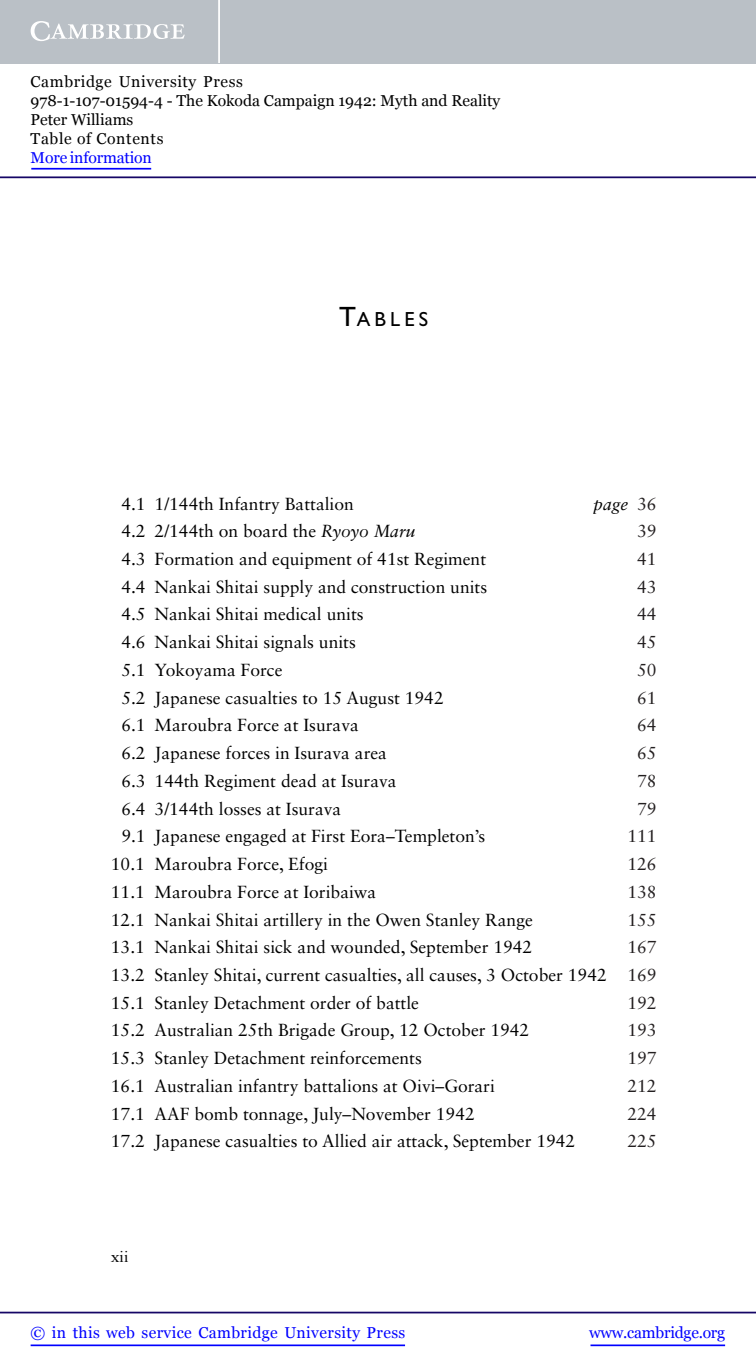
<style>
.page{position:relative;width:756px;height:1371px;background:#fff}
.page>*{position:absolute;margin:0;border:0;box-sizing:border-box;transform-origin:0 0}
.t1{font:20.47px "Gill Sans Std";color:#000}
.t2{font:17.5px/27.7px "Sabon LT Std";color:#000;text-align:justify}
.t3{font:17.5px "Sabon LT Std";color:#231f20}
.t4{font:italic 17.5px "Sabon LT Std";color:#000}
.t5{font:15.75px/18.9px "Georgia";color:#000}
.t6{font:15.75px "Georgia";letter-spacing:.025em;color:#00f}
.t7{font:15.75px "Georgia";letter-spacing:-.015em;color:#00f}
.t8{font:15.75px "Georgia";letter-spacing:-.01em;color:#00f}
.t9{font:15.75px "Sabon LT Std";color:#000}
.s1{font-size:28px}
.s2{font-style:normal;color:#231f20}
.s3{font-style:italic}
.s4{color:#231f20}
</style>
<div class="page">
<hr style="left:591px;top:1344px;width:134px;height:1px;background:#00f">
<hr style="left:0;top:1311px;width:756px;height:2px;background:#150666">
<hr style="left:31px;top:1344px;width:374px;height:1px;background:#00f">
<div style="left:0;top:0;width:756px;height:63px;background:#bac0c6"></div>
<svg style="left:31px;top:21px;width:154px;height:20px"></svg>
<hr style="left:218px;top:0;width:2px;height:63px;background:#fff">
<hr style="left:0;top:176px;width:756px;height:2px;background:#150666">
<hr style="left:31px;top:168px;width:120px;height:1px;background:#00f">
<p class="t5" style="left:31px;top:72px;width:471px">Cambridge University Press<br>978-1-107-01594-4 - The Kokoda Campaign 1942: Myth and Reality<br>Peter Williams<br>Table of Contents</p>
<p class="t8" style="left:31px;top:148px;width:123px">More information</p>
<p class="t1" style="left:339px;top:307px;width:91px"><span class="s1">T</span>ABLES</p>
<p class="t2" style="left:121px;top:489px;width:234px">4.1 1/144th Infantry Battalion</p>
<p class="t4" style="left:593px;top:493px;width:65px">page <span class="s2">36</span></p>
<p class="t2" style="left:121px;top:517px;width:296px">4.2 2/144th on board the <span class="s3">Ryoyo Maru</span></p>
<p class="t3" style="left:637px;top:520px;width:21px">39</p>
<p class="t2" style="left:121px;top:545px;width:366px">4.3 Formation and equipment of 41st Regiment</p>
<p class="t3" style="left:637px;top:548px;width:21px">41</p>
<p class="t2" style="left:121px;top:572px;width:367px">4.4 Nankai Shitai supply and construction units</p>
<p class="t3" style="left:637px;top:576px;width:21px">43</p>
<p class="t2" style="left:121px;top:600px;width:244px">4.5 Nankai Shitai medical units</p>
<p class="t3" style="left:637px;top:604px;width:21px">44</p>
<p class="t2" style="left:121px;top:628px;width:236px">4.6 Nankai Shitai signals units</p>
<p class="t3" style="left:637px;top:631px;width:21px">45</p>
<p class="t2" style="left:121px;top:655px;width:163px">5.1 Yokoyama Force</p>
<p class="t3" style="left:637px;top:659px;width:21px">50</p>
<p class="t2" style="left:121px;top:683px;width:324px">5.2 Japanese casualties to 15 August 1942</p>
<p class="t3" style="left:637px;top:687px;width:21px">61</p>
<p class="t2" style="left:121px;top:711px;width:239px">6.1 Maroubra Force at Isurava</p>
<p class="t3" style="left:637px;top:714px;width:21px">64</p>
<p class="t2" style="left:121px;top:739px;width:267px">6.2 Japanese forces in Isurava area</p>
<p class="t3" style="left:637px;top:742px;width:21px">65</p>
<p class="t2" style="left:121px;top:766px;width:277px">6.3 144th Regiment dead at Isurava</p>
<p class="t3" style="left:637px;top:770px;width:21px">78</p>
<p class="t2" style="left:121px;top:794px;width:221px">6.4 3/144th losses at Isurava</p>
<p class="t3" style="left:637px;top:798px;width:21px">79</p>
<p class="t2" style="left:121px;top:822px;width:365px">9.1 Japanese engaged at First Eora–Templeton’s</p>
<p class="t3" style="left:627px;top:825px;width:31px">111</p>
<p class="t2" style="left:111px;top:850px;width:219px">10.1 Maroubra Force, Efogi</p>
<p class="t3" style="left:627px;top:853px;width:31px">126</p>
<p class="t2" style="left:111px;top:877px;width:267px">11.1 Maroubra Force at Ioribaiwa</p>
<p class="t3" style="left:627px;top:881px;width:31px">138</p>
<p class="t2" style="left:111px;top:905px;width:423px">12.1 Nankai Shitai artillery in the Owen Stanley Range</p>
<p class="t3" style="left:627px;top:909px;width:31px">155</p>
<p class="t2" style="left:111px;top:933px;width:423px">13.1 Nankai Shitai sick and wounded, September 1942</p>
<p class="t2" style="left:111px;top:933px;width:547px;text-indent:516px"><span class="s4">167<br></span>13.2 Stanley Shitai, current casualties, all causes, 3 October 1942 <span class="s4">169<br></span>15.1 Stanley Detachment order of battle</p>
<p class="t3" style="left:627px;top:992px;width:31px">192</p>
<p class="t2" style="left:111px;top:1016px;width:420px">15.2 Australian 25th Brigade group, 12 October 1942</p>
<p class="t3" style="left:627px;top:1019px;width:31px">193</p>
<p class="t2" style="left:111px;top:1044px;width:313px">15.3 Stanley Detachment reinforcements</p>
<p class="t3" style="left:627px;top:1047px;width:31px">197</p>
<p class="t2" style="left:111px;top:1071px;width:386px">16.1 Australian infantry battalions at Oivi–Gorari</p>
<p class="t3" style="left:627px;top:1075px;width:31px">212</p>
<p class="t2" style="left:111px;top:1099px;width:365px">17.1 AAF bomb tonnage, July–November 1942</p>
<p class="t3" style="left:627px;top:1103px;width:31px">224</p>
<p class="t2" style="left:111px;top:1127px;width:466px">17.2 Japanese casualties to Allied air attack, September 1942</p>
<p class="t3" style="left:627px;top:1130px;width:31px">225</p>
<p class="t9" style="left:111px;top:1246px;width:19px">xii</p>
<p class="t6" style="left:31px;top:1323px;width:376px">© in this web service Cambridge University Press</p>
<p class="t7" style="left:589px;top:1323px;width:137px">www.cambridge.org</p>
</div>
